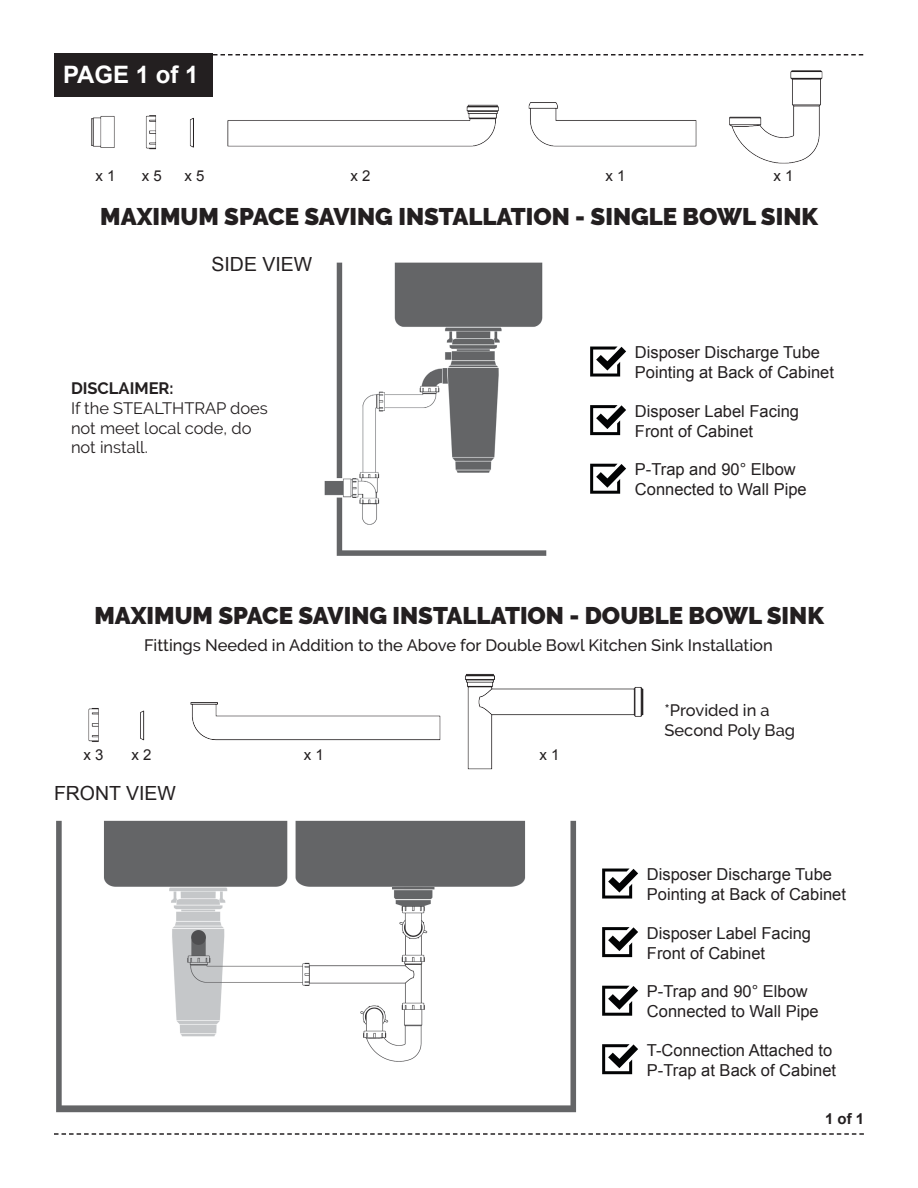
<style>
.page{position:relative;width:918px;height:1188px;background:#fff}
.page>*{position:absolute;margin:0;border:0;box-sizing:border-box;transform-origin:0 0}
.t1{font:900 24px "Raleway";color:#231f20}
.t2{font:700 24px "Arial";color:#fff}
.t3{font:19.5px "Arial";color:#231f20}
.t4{font:16.5px/19.8px "Arial";color:#231f20}
.t5{font:500 16.5px/19.8px "Raleway";color:#231f20}
.t6{font:16.5px/19.8px "Raleway";color:#231f20}
.t7{font:700 16.5px "Raleway";color:#231f20}
.t8{font:15px "Arial";color:#231f20}
.t9{font:700 15px "Arial";color:#231f20}
</style>
<div class="page">
<svg style="left:54px;top:1133px;width:810px;height:2px"></svg>
<img style="left:56px;top:53px;width:808px;height:111px">
<img style="left:190px;top:673px;width:454px;height:97px">
<img style="left:324px;top:262px;width:223px;height:294px">
<img style="left:56px;top:820px;width:521px;height:293px">
<svg style="left:590px;top:347px;width:36px;height:30px"></svg>
<svg style="left:602px;top:869px;width:36px;height:30px"></svg>
<svg style="left:590px;top:405px;width:36px;height:30px"></svg>
<svg style="left:602px;top:927px;width:36px;height:30px"></svg>
<svg style="left:590px;top:464px;width:36px;height:30px"></svg>
<svg style="left:602px;top:986px;width:36px;height:30px"></svg>
<svg style="left:602px;top:1044px;width:36px;height:30px"></svg>
<img style="left:88px;top:708px;width:57px;height:34px">
<p class="t2" style="left:63px;top:59px;width:137px">PAGE 1 of 1</p>
<p class="t8" style="left:95px;top:166px;width:22px">x 1</p>
<p class="t8" style="left:142px;top:166px;width:22px">x 5</p>
<p class="t8" style="left:185px;top:166px;width:22px">x 5</p>
<p class="t8" style="left:350px;top:166px;width:22px">x 2</p>
<p class="t8" style="left:605px;top:166px;width:22px">x 1</p>
<p class="t8" style="left:773px;top:166px;width:22px">x 1</p>
<p class="t1" style="left:100px;top:202px;width:719px">MAXIMUM SPACE SAVING INSTALLATION - SINGLE BOWL SINK</p>
<p class="t3" style="left:212px;top:251px;width:102px">SIDE VIEW</p>
<p class="t7" style="left:71px;top:379px;width:104px">DISCLAIMER:</p>
<p class="t6" style="left:71px;top:398px;width:198px">If the STEALTHTRAP does not meet local code, do not install.</p>
<p class="t4" style="left:635px;top:343px;width:187px">Disposer Discharge Tube</p>
<p class="t4" style="left:635px;top:362px;width:201px">Pointing at Back of Cabinet</p>
<p class="t4" style="left:635px;top:401px;width:166px">Disposer Label Facing</p>
<p class="t4" style="left:635px;top:421px;width:120px">Front of Cabinet</p>
<p class="t4" style="left:635px;top:460px;width:173px">P-Trap and 90° Elbow<br>Connected to Wall Pipe</p>
<p class="t1" style="left:94px;top:601px;width:731px">MAXIMUM SPACE SAVING INSTALLATION - DOUBLE BOWL SINK</p>
<p class="t5" style="left:144px;top:635px;width:630px">Fittings Needed in Addition to the Above for Double Bowl Kitchen Sink Installation</p>
<p class="t8" style="left:83px;top:745px;width:22px">x 3</p>
<p class="t8" style="left:131px;top:745px;width:22px">x 2</p>
<p class="t8" style="left:304px;top:745px;width:22px">x 1</p>
<p class="t8" style="left:539px;top:745px;width:22px">x 1</p>
<p class="t3" style="left:54px;top:781px;width:124px">FRONT VIEW</p>
<p class="t5" style="left:664px;top:701px;width:132px">*Provided in a<br>Second Poly Bag</p>
<p class="t4" style="left:647px;top:865px;width:187px">Disposer Discharge Tube</p>
<p class="t4" style="left:647px;top:884px;width:201px">Pointing at Back of Cabinet</p>
<p class="t4" style="left:647px;top:923px;width:166px">Disposer Label Facing</p>
<p class="t4" style="left:647px;top:943px;width:120px">Front of Cabinet</p>
<p class="t4" style="left:647px;top:982px;width:173px">P-Trap and 90° Elbow<br>Connected to Wall Pipe</p>
<p class="t4" style="left:647px;top:1040px;width:191px">T-Connection Attached to<br>P-Trap at Back of Cabinet</p>
<p class="t9" style="left:825px;top:1108px;width:41px">1 of 1</p>
</div>
